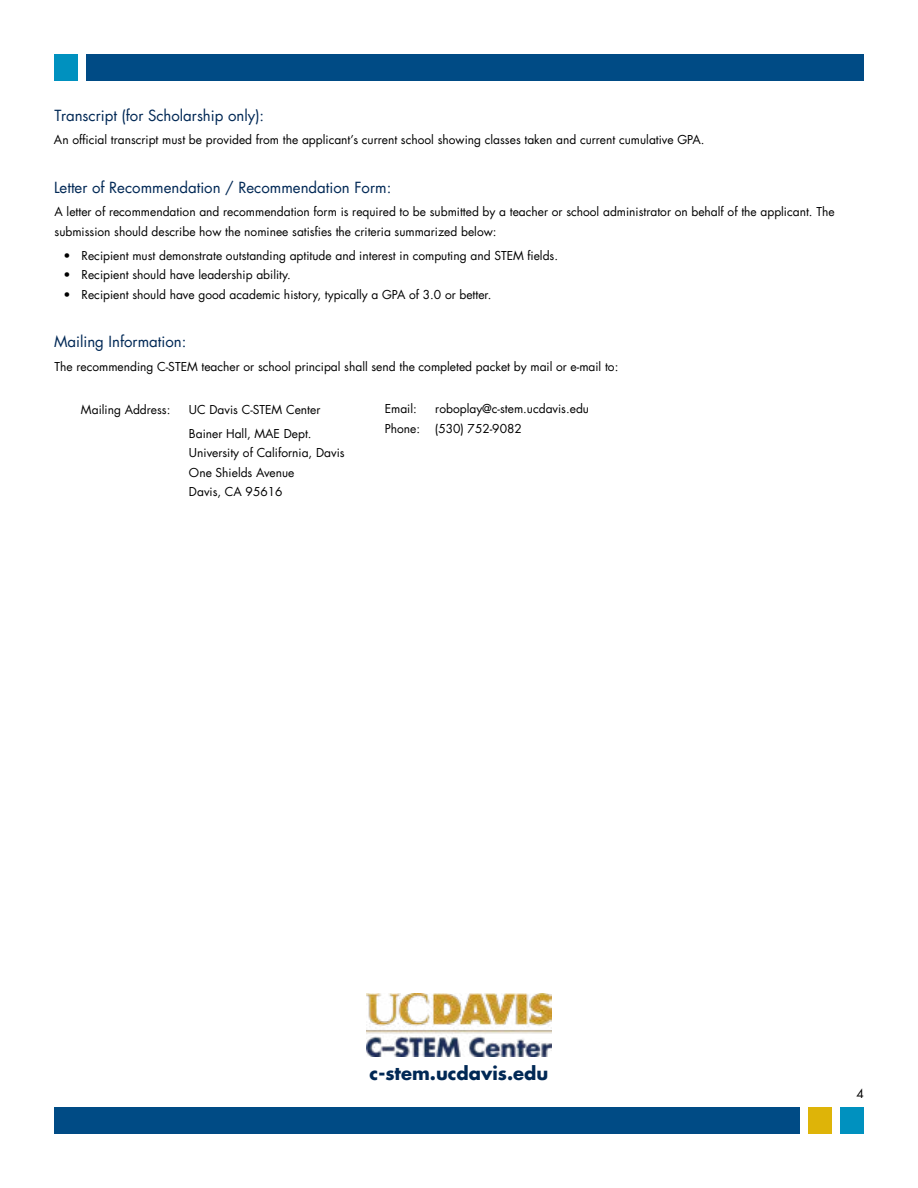
<style>
.page{position:relative;width:918px;height:1188px;background:#fff}
.page>*{position:absolute;margin:0;border:0;box-sizing:border-box;transform-origin:0 0}
.t1{font:700 18px "Futura UC Davis";color:#002855}
.t2{font:15px "Futura UC Davis";color:#002855}
.t3{font:12px/19.5px "Futura UC Davis";color:#000}
</style>
<div class="page">
<div style="left:54px;top:1107px;width:746px;height:27px;background:#004b85"></div>
<div style="left:86px;top:54px;width:778px;height:27px;background:#004b85"></div>
<div style="left:840px;top:1107px;width:24px;height:27px;background:#0091bf"></div>
<div style="left:54px;top:54px;width:24px;height:27px;background:#0091bf"></div>
<div style="left:808px;top:1107px;width:24px;height:27px;background:#deb408"></div>
<img style="left:367px;top:993px;width:184px;height:63px">
<p class="t2" style="left:55px;top:105px;width:211px">Transcript (for Scholarship only):</p>
<p class="t3" style="left:54px;top:130px;width:652px">An official transcript must be provided from the applicant’s current school showing classes taken and current cumulative GPA.</p>
<p class="t2" style="left:54px;top:178px;width:339px">Letter of Recommendation / Recommendation Form:</p>
<p class="t3" style="left:55px;top:202px;width:782px">A letter of recommendation and recommendation form is required to be submitted by a teacher or school administrator on behalf of the applicant. The submission should describe how the nominee satisfies the criteria summarized below:</p>
<p class="t3" style="left:64px;top:246px;width:496px">• Recipient must demonstrate outstanding aptitude and interest in computing and STEM fields.</p>
<p class="t3" style="left:64px;top:265px;width:229px">• Recipient should have leadership ability.</p>
<p class="t3" style="left:64px;top:285px;width:430px">• Recipient should have good academic history, typically a GPA of 3.0 or better.</p>
<p class="t2" style="left:54px;top:332px;width:134px">Mailing Information:</p>
<p class="t3" style="left:55px;top:357px;width:565px">The recommending C-STEM teacher or school principal shall send the completed packet by mail or e-mail to:</p>
<p class="t3" style="left:81px;top:400px;width:91px">Mailing Address:</p>
<p class="t3" style="left:189px;top:398px;width:133px;line-height:24px">UC Davis C-STEM Center<br>Bainer Hall, MAE Dept.</p>
<p class="t3" style="left:189px;top:443px;width:157px">University of California, Davis<br>One Shields Avenue<br>Davis, CA 95616</p>
<p class="t3" style="left:385px;top:399px;width:34px">Email:</p>
<p class="t3" style="left:385px;top:399px;width:206px;text-indent:51px">roboplay@c-stem.ucdavis.edu<br>Phone: (530) 752-9082</p>
<h1 class="t1" style="left:370px;top:1061px;width:180px">c-stem.ucdavis.edu</h1>
<p class="t3" style="left:857px;top:1084px;width:9px">4</p>
</div>
